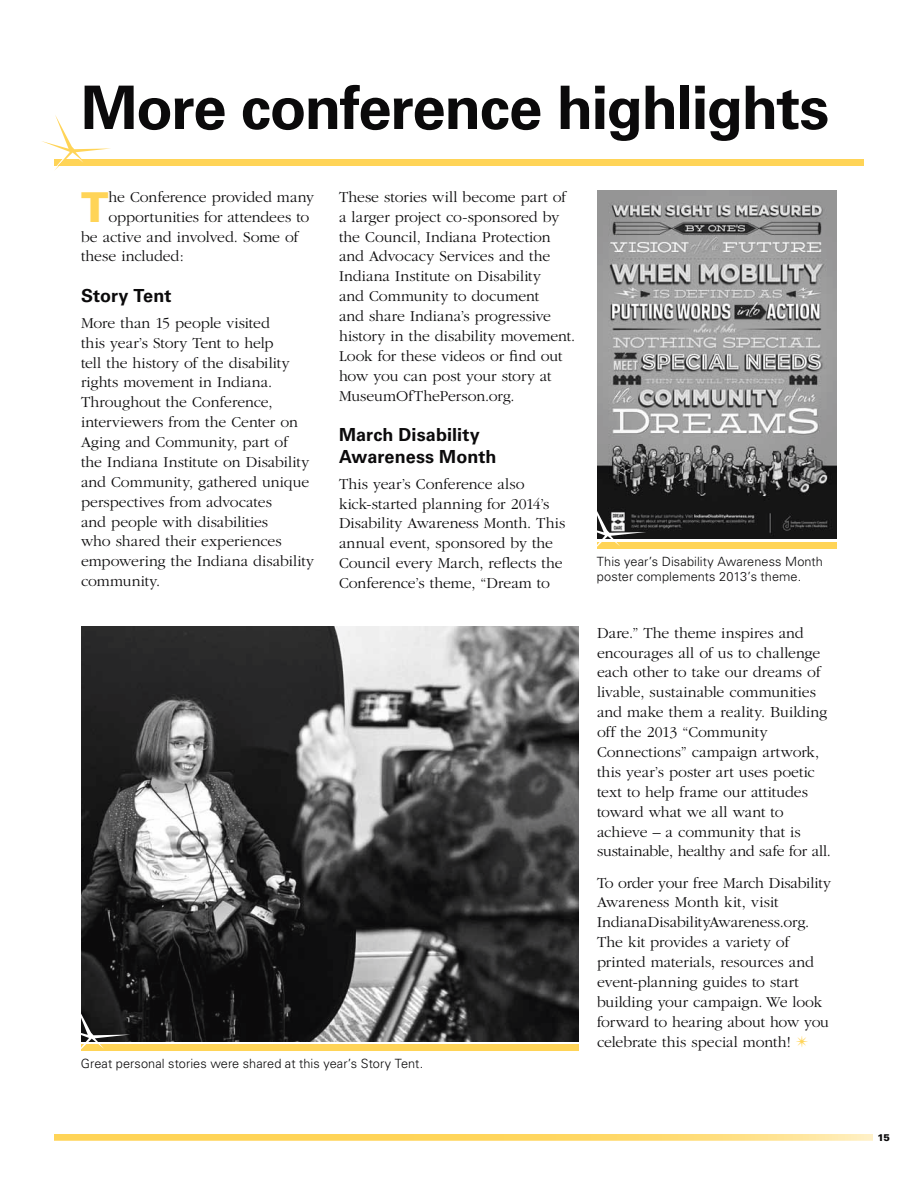
<style>
.page{position:relative;width:918px;height:1188px;background:#fff}
.page>*{position:absolute;margin:0;border:0;box-sizing:border-box;transform-origin:0 0}
.t1{font:700 60px "Univers";letter-spacing:-.025em;color:#0b0a0b}
.t2{font:900 41.25px "Univers";color:#ffd457}
.t3{font:700 18px/21.8px "Univers";letter-spacing:.005em;color:#0b0a0b}
.t4{font:300 15.75px/20px "Garamond";color:#0b0a0b}
.t5{font:300 12.75px/15px "Univers";letter-spacing:.005em;color:#0b0a0b}
.t6{font:900 9.75px "Univers";color:#0b0a0b}
.s1{color:#ffd457}
</style>
<div class="page">
<div style="left:54px;top:159px;width:810px;height:7px;background:#ffd457"></div>
<svg style="left:42px;top:115px;width:69px;height:55px"></svg>
<img style="left:81px;top:627px;width:498px;height:414px">
<div style="left:81px;top:1044px;width:498px;height:7px;background:#ffd457"></div>
<svg style="left:81px;top:1001px;width:49px;height:48px"></svg>
<img style="left:597px;top:191px;width:240px;height:348px">
<div style="left:597px;top:542px;width:240px;height:7px;background:#ffd457"></div>
<svg style="left:597px;top:498px;width:49px;height:49px"></svg>
<svg style="left:54px;top:1134px;width:819px;height:7px;background:#ffda6f"></svg>
<h1 class="t1" style="left:81px;top:73px;width:750px">More conference highlights</h1>
<h2 class="t2" style="left:81px;top:181px;width:29px">T</h2>
<p class="t4" style="left:108px;top:187px;width:207px">he Conference provided many</p>
<p class="t4" style="left:108px;top:207px;width:202px">opportunities for attendees to</p>
<p class="t4" style="left:81px;top:227px;width:219px">be active and involved. Some of</p>
<p class="t4" style="left:81px;top:247px;width:105px">these included:</p>
<p class="t3" style="left:81px;top:285px;width:92px">Story Tent</p>
<p class="t4" style="left:81px;top:313px;width:235px">More than 15 people visited<br>this year’s Story Tent to help<br>tell the history of the disability rights movement in Indiana.<br>Throughout the Conference, interviewers from the Center on<br>Aging and Community, part of<br>the Indiana Institute on Disability and Community, gathered unique perspectives from advocates<br>and people with disabilities<br>who shared their experiences empowering the Indiana disability community.</p>
<p class="t4" style="left:339px;top:187px;width:238px">These stories will become part of a larger project co-sponsored by the Council, Indiana Protection and Advocacy Services and the<br>Indiana Institute on Disability<br>and Community to document<br>and share Indiana’s progressive history in the disability movement.<br>Look for these videos or find out how you can post your story at<br>MuseumOfThePerson.org.</p>
<p class="t3" style="left:339px;top:424px;width:159px">March Disability<br>Awareness Month</p>
<p class="t4" style="left:339px;top:474px;width:228px">This year’s Conference also kick-started planning for 2014’s<br>Disability Awareness Month. This annual event, sponsored by the<br>Council every March, reflects the<br>Conference’s theme, “Dream to</p>
<p class="t5" style="left:81px;top:1056px;width:344px">Great personal stories were shared at this year’s Story Tent.</p>
<p class="t5" style="left:597px;top:554px;width:228px">This year’s Disability Awareness M onth poster complements 2013’s theme.</p>
<p class="t4" style="left:597px;top:623px;width:235px">Dare.” The theme inspires and encourages all of us to challenge each other to take our dreams of livable, sustainable communities and make them a reality. Building off the 2013 “Community<br>Connections” campaign artwork, this year’s poster art uses poetic text to help frame our attitudes toward what we all want to achieve – a community that is sustainable, healthy and safe for all.</p>
<p class="t4" style="left:597px;top:873px;width:235px">To order your free March Disability<br>Awareness Month kit, visit<br>IndianaDisabilityAwareness.org.<br>The kit provides a variety of printed materials, resources and event-planning guides to start building your campaign. We look forward to hearing about how you celebrate this special month! <span class="s1">✴</span></p>
<p class="t6" style="left:878px;top:1131px;width:14px">15</p>
</div>
